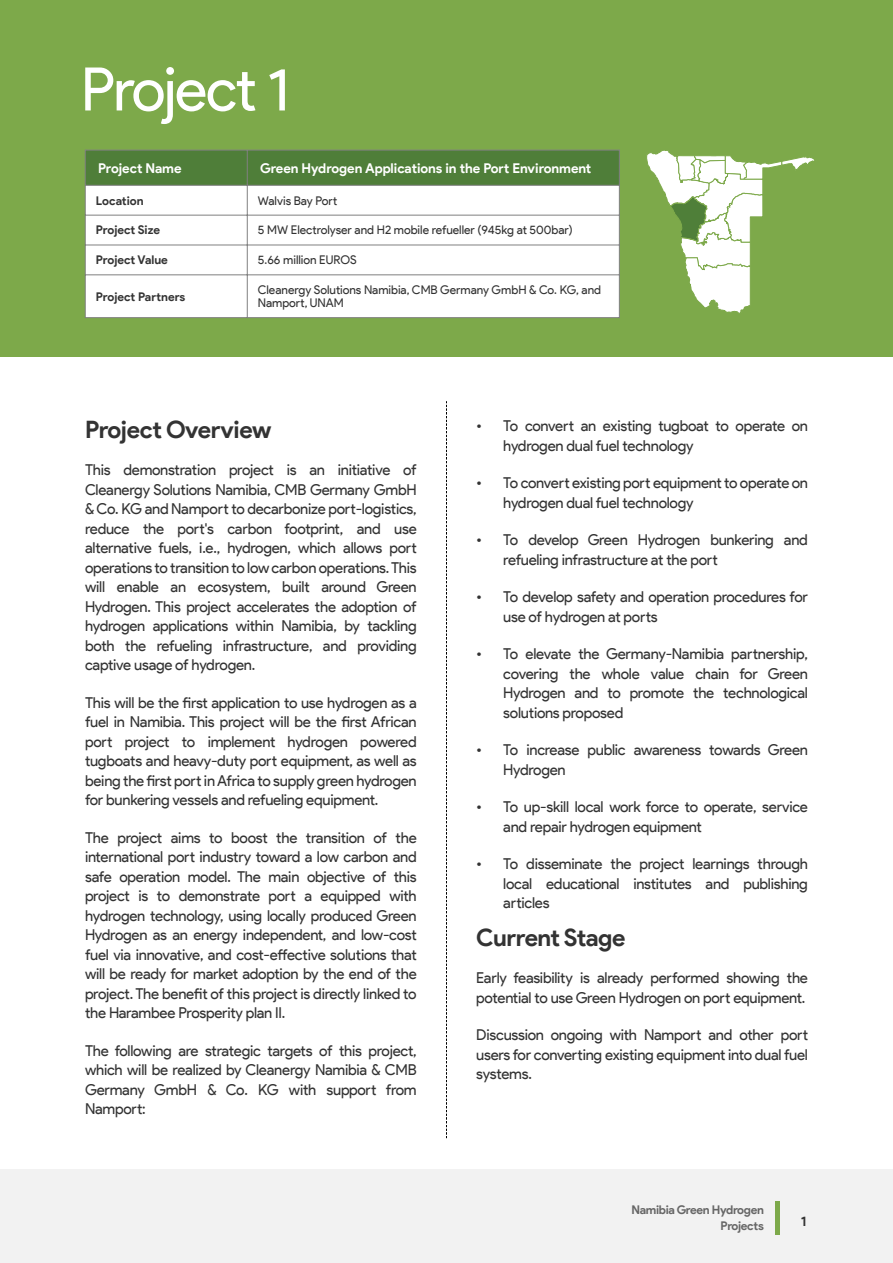
<style>
.page{position:relative;width:893px;height:1263px;background:#fff}
.page>*{position:absolute;margin:0;border:0;box-sizing:border-box;transform-origin:0 0}
.t1{font:60px "Product Sans";letter-spacing:-.03em;color:#fff}
.t2{font:700 24px "Product Sans";letter-spacing:-.02em;color:#333}
.t3{font:15px/19.5px "Product Sans";letter-spacing:-.015em;color:#333;text-align:justify}
.t4{font:700 13.5px "Product Sans";letter-spacing:-.005em;color:#fff}
.t5{font:700 13.5px "Product Sans";color:#333}
.t6{font:12px/12.9px "Product Sans";color:#333}
.t7{font:700 12px "Product Sans";letter-spacing:-.005em;color:#333}
.t8{font:700 12px/16.6px "Product Sans";letter-spacing:-.03em;color:#666;text-align:right}
</style>
<div class="page">
<div style="left:0;top:1170px;width:893px;height:93px;background:#f2f2f2"></div>
<div style="left:775px;top:1201px;width:5px;height:34px;background:#7da94a"></div>
<div style="left:0;top:0;width:893px;height:357px;background:#7da94a"></div>
<div style="left:85px;top:150px;width:534px;height:35px;background:#4f7e39"></div>
<div style="left:86px;top:186px;width:533px;height:131px;background:#fff"></div>
<hr style="left:85px;top:150px;width:1px;height:168px;background:#808080">
<hr style="left:619px;top:150px;width:1px;height:168px;background:#808080">
<hr style="left:247px;top:150px;width:1px;height:168px;background:#808080">
<hr style="left:85px;top:150px;width:534px;height:1px;background:#808080">
<hr style="left:85px;top:185px;width:534px;height:1px;background:#808080">
<hr style="left:85px;top:215px;width:534px;height:1px;background:#808080">
<hr style="left:85px;top:245px;width:534px;height:1px;background:#808080">
<hr style="left:85px;top:274px;width:534px;height:1px;background:#808080">
<hr style="left:85px;top:317px;width:534px;height:1px;background:#808080">
<svg style="left:647px;top:150px;width:168px;height:163px"></svg>
<svg style="left:446px;top:401px;width:1px;height:737px"></svg>
<h1 class="t1" style="left:81px;top:53px;width:210px">Project 1</h1>
<p class="t4" style="left:98px;top:160px;width:85px">Project Name</p>
<p class="t4" style="left:260px;top:160px;width:333px">Green Hydrogen Applications in the Port Environment</p>
<p class="t7" style="left:96px;top:193px;width:49px">Location</p>
<p class="t6" style="left:258px;top:194px;width:81px">Walvis Bay Port</p>
<p class="t7" style="left:96px;top:223px;width:66px">Project Size</p>
<p class="t6" style="left:258px;top:224px;width:316px">5 MW Electrolyser and H2 mobile refueller (945kg at 500bar)</p>
<p class="t7" style="left:96px;top:253px;width:74px">Project Value</p>
<p class="t6" style="left:258px;top:253px;width:100px">5.66 million EUROS</p>
<p class="t7" style="left:96px;top:289px;width:91px">Project Partners</p>
<p class="t6" style="left:258px;top:283px;width:345px">Cleanergy Solutions Namibia, CMB Germany GmbH &amp; Co. KG, and<br>Namport, UNAM</p>
<h2 class="t2" style="left:85px;top:414px;width:188px">Project Overview</h2>
<p class="t3" style="left:85px;top:460px;width:333px">This demonstration project is an initiative of Cleanergy Solutions Namibia, CMB Germany GmbH &amp; Co. KG and Namport to decarbonize port-logistics, reduce the port's carbon footprint, and use alternative fuels, i.e., hydrogen, which allows port operations to transition to low carbon operations. This will enable an ecosystem, built around Green Hydrogen. This project accelerates the adoption of hydrogen applications within Namibia, by tackling both the refueling infrastructure, and providing captive usage of hydrogen.</p>
<p class="t3" style="left:85px;top:692px;width:333px">This will be the first application to use hydrogen as a fuel in Namibia. This project will be the first African port project to implement hydrogen powered tugboats and heavy-duty port equipment, as well as being the first port inAfrica to supply green hydrogen for bunkering vessels and refueling equipment.</p>
<p class="t3" style="left:85px;top:827px;width:333px">The project aims to boost the transition of the international port industry toward a low carbon and safe operation model. The main objective of this project is to demonstrate port a equipped with hydrogen technology, using locally produced Green Hydrogen as an energy independent, and low-cost fuel via innovative, and cost-effective solutions that will be ready for market adoption by the end of the project. The benefit of this project is directly linked to the Harambee Prosperity plan II.</p>
<p class="t3" style="left:85px;top:1040px;width:333px">The following are strategic targets of this project, which will be realized by Cleanergy Namibia &amp; CMB Germany GmbH &amp; Co. KG with support from Namport:</p>
<p class="t3" style="left:503px;top:416px;width:306px;text-indent:-27px">• To convert an existing tugboat to operate on hydrogen dual fuel technology</p>
<p class="t3" style="left:503px;top:473px;width:306px;text-indent:-27px">• To convert existing port equipment to operate on hydrogen dual fuel technology</p>
<p class="t3" style="left:503px;top:530px;width:306px;text-indent:-27px">• To develop Green Hydrogen bunkering and refueling infrastructure at the port</p>
<p class="t3" style="left:503px;top:587px;width:306px;text-indent:-27px">• To develop safety and operation procedures for use of hydrogen at ports</p>
<p class="t3" style="left:503px;top:644px;width:306px;text-indent:-27px">• To elevate the Germany-Namibia partnership, covering the whole value chain for Green Hydrogen and to promote the technological solutions proposed</p>
<p class="t3" style="left:503px;top:740px;width:306px;text-indent:-27px">• To increase public awareness towards Green<br>Hydrogen</p>
<p class="t3" style="left:503px;top:797px;width:306px;text-indent:-27px">• To up-skill local work force to operate, service and repair hydrogen equipment</p>
<p class="t3" style="left:503px;top:854px;width:306px;text-indent:-27px">• To disseminate the project learnings through local educational institutes and publishing articles</p>
<h2 class="t2" style="left:476px;top:923px;width:151px">Current Stage</h2>
<p class="t3" style="left:476px;top:968px;width:333px">Early feasibility is already performed showing the potential to use Green Hydrogen on port equipment.</p>
<p class="t3" style="left:476px;top:1025px;width:333px">Discussion ongoing with Namport and other port users for converting existing equipment into dual fuel systems.</p>
<p class="t8" style="left:631px;top:1201px;width:134px">Namibia Green Hydrogen<br>Projects</p>
<p class="t5" style="left:801px;top:1212px;width:7px">1</p>
</div>
